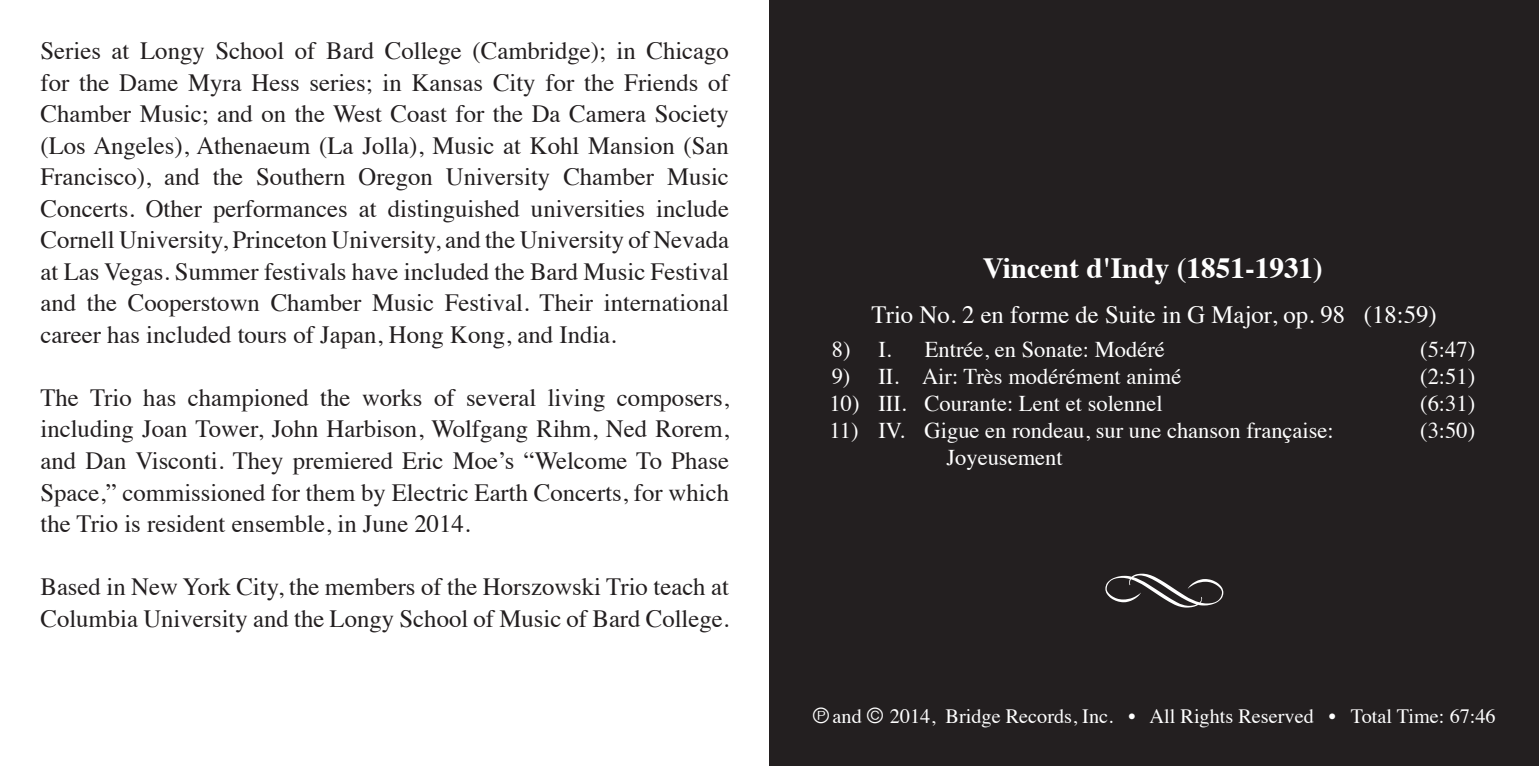
<style>
.page{position:relative;width:1539px;height:766px;background:#fff}
.page>*{position:absolute;margin:0;border:0;box-sizing:border-box;transform-origin:0 0}
.t1{font:700 29.25px "Times";color:#fff}
.t2{font:24.75px/31.5px "Times";color:#231f20;text-align:justify}
.t3{font:24.75px "Times";color:#fff}
.t4{font:22.5px/27px "Times";color:#fff}
.t5{font:20.25px "Times";color:#fff}
.s1{font-family:"C Dman sym font";font-weight:500}
</style>
<div class="page">
<div style="left:770px;top:0;width:769px;height:765px;background:#231f20"></div>
<svg style="left:1105px;top:573px;width:118px;height:34px"></svg>
<p class="t2" style="left:40px;top:33px;width:690px">Series at Longy School of Bard College (Cambridge); in Chicago for the Dame Myra Hess series; in Kansas City for the Friends of Chamber Music; and on the West Coast for the Da Camera Society (Los Angeles), Athenaeum (La Jolla), Music at Kohl Mansion (San Francisco), and the Southern Oregon University Chamber Music Concerts. Other performances at distinguished universities include Cornell University, Princeton University, and the University of Nevada at Las Vegas. Summer festivals have included the Bard Music Festival and the Cooperstown Chamber Music Festival. Their international career has included tours of Japan, Hong Kong, and India.</p>
<p class="t2" style="left:40px;top:379px;width:690px">The Trio has championed the works of several living composers, including Joan Tower, John Harbison, Wolfgang Rihm, Ned Rorem, and Dan Visconti. They premiered Eric Moe’s “Welcome To Phase Space,” commissioned for them by Electric Earth Concerts, for which the Trio is resident ensemble, in June 2014.</p>
<p class="t2" style="left:40px;top:568px;width:690px">Based in New York City, the members of the Horszowski Trio teach at<br>Columbia University and the Longy School of Music of Bard College.</p>
<p class="t4" style="left:832px;top:333px;width:20px">8)</p>
<p class="t4" style="left:832px;top:360px;width:20px">9)</p>
<p class="t4" style="left:830px;top:387px;width:31px">10)</p>
<p class="t4" style="left:830px;top:414px;width:31px">11)</p>
<p class="t1" style="left:983px;top:240px;width:342px">Vincent d'Indy (1851-1931)</p>
<p class="t3" style="left:872px;top:291px;width:567px">Trio No. 2 en forme de Suite in G Major, op. 98 (18:59)</p>
<p class="t4" style="left:925px;top:333px;width:241px">Entrée, en Sonate: Modéré</p>
<p class="t4" style="left:922px;top:360px;width:261px">Air: Très modérément animé</p>
<p class="t4" style="left:925px;top:387px;width:240px">Courante: Lent et solennel</p>
<p class="t4" style="left:947px;top:414px;width:389px;text-indent:-22px">Gigue en rondeau, sur une chanson française:<br>Joyeusement</p>
<p class="t4" style="left:1420px;top:333px;width:56px">(5:47)</p>
<p class="t4" style="left:1420px;top:360px;width:56px">(2:51)</p>
<p class="t4" style="left:1420px;top:387px;width:56px">(6:31)</p>
<p class="t4" style="left:1420px;top:414px;width:56px">(3:50)</p>
<p class="t4" style="left:878px;top:333px;width:15px">I.</p>
<p class="t4" style="left:878px;top:360px;width:22px">II.</p>
<p class="t4" style="left:878px;top:387px;width:30px">III.</p>
<p class="t4" style="left:878px;top:414px;width:28px">IV.</p>
<p class="t5" style="left:813px;top:697px;width:685px"><span class="s1">p</span>and <span class="s1">c</span> 2014, Bridge Records, Inc. • All Rights Reserved • Total Time: 67:46</p>
</div>
